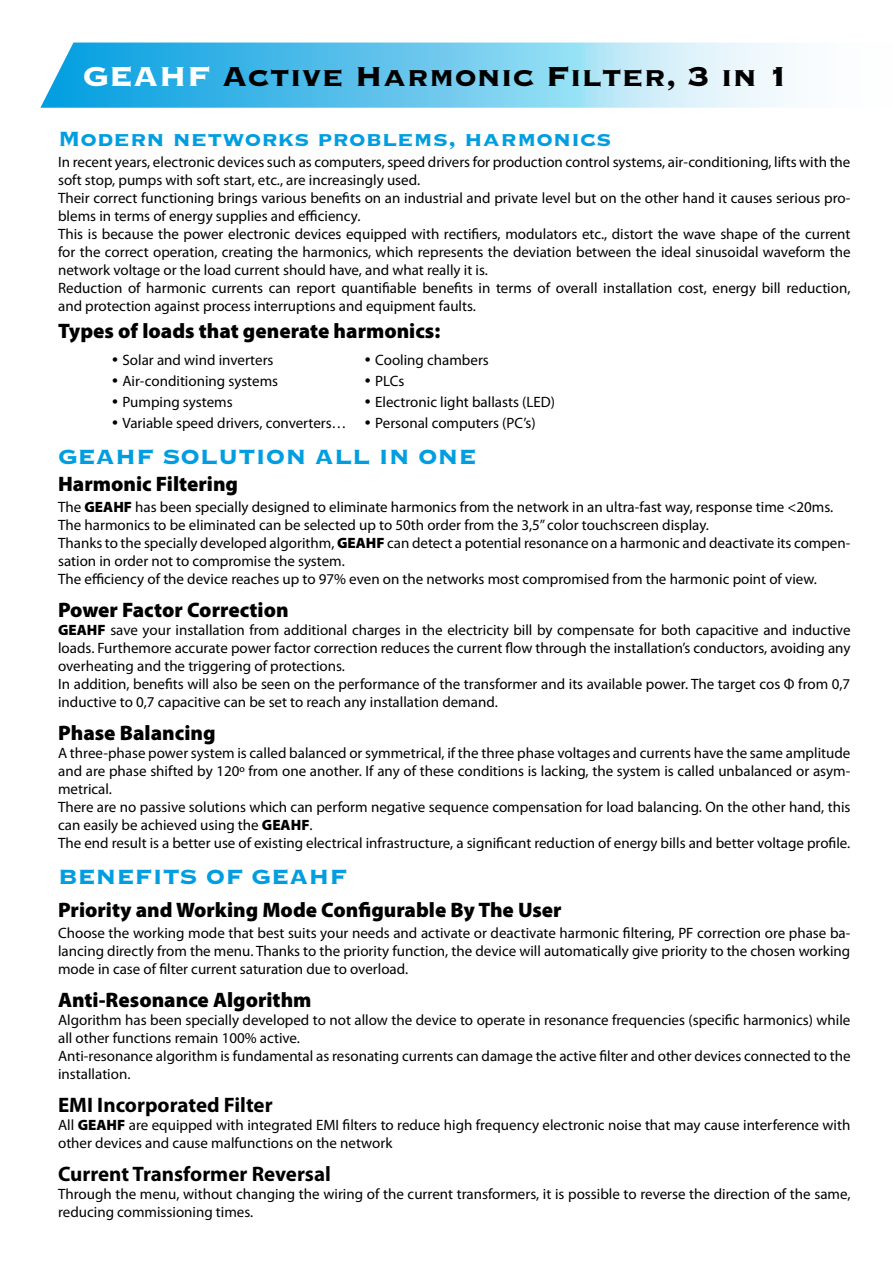
<style>
.page{position:relative;width:893px;height:1263px;background:#fff}
.page>*{position:absolute;margin:0;border:0;box-sizing:border-box;transform-origin:0 0}
.t1{font:36px "Copperplate Gothic Std 33 BC";color:#000}
.t2{font:27px "Copperplate Gothic Std 33 BC";color:#009ee0}
.t3{font:900 21px "Myriad Pro";color:#000}
.t4{font:700 21px "Myriad Pro";color:#000}
.t5{font:15px/18px "Myriad Pro";color:#000}
.s1{color:#fff}
.s2{font-size:21px}
.s3{font-weight:900}
</style>
<div class="page">
<svg style="left:40px;top:43px;width:749px;height:65px;background:#79ccee"></svg>
<h1 class="t1" style="left:83px;top:58px;width:708px"><span class="s1">GEAHF</span> Active Harmonic Filter, 3 in 1</h1>
<h2 class="t2" style="left:58px;top:125px;width:555px">Modern networks problems, harmonics</h2>
<p class="t5" style="left:58px;top:153px;width:794px">In recent years, electronic devices such as computers, speed drivers for production control systems, air-conditioning, lifts with the soft stop, pumps with soft start, etc., are increasingly used.<br>Their correct functioning brings various benefits on an industrial and private level but on the other hand it causes serious pro&shy;blems in terms of energy supplies and efficiency.<br>This is because the power electronic devices equipped with rectifiers, modulators etc., distort the wave shape of the current for the correct operation, creating the harmonics, which represents the deviation between the ideal sinusoidal waveform the network voltage or the load current should have, and what really it is.<br>Reduction of harmonic currents can report quantifiable benefits in terms of overall installation cost, energy bill reduction, and protection against process interruptions and equipment faults.</p>
<h3 class="t3" style="left:58px;top:317px;width:384px">Types of loads that generate harmonics:</h3>
<p class="t5" style="left:112px;top:351px;width:163px"><span class="s2">•</span> Solar and wind inverters</p>
<p class="t5" style="left:112px;top:372px;width:168px"><span class="s2">•</span> Air-conditioning systems</p>
<p class="t5" style="left:112px;top:393px;width:122px"><span class="s2">•</span> Pumping systems</p>
<p class="t5" style="left:112px;top:414px;width:236px"><span class="s2">•</span> Variable speed drivers, converters…</p>
<h2 class="t2" style="left:58px;top:443px;width:420px">GEAHF SOLUTION ALL IN ONE</h2>
<h3 class="t3" style="left:58px;top:470px;width:181px">Harmonic Filtering</h3>
<p class="t5" style="left:58px;top:498px;width:794px">The <span class="s3">GEAHF</span> has been specially designed to eliminate harmonics from the network in an ultra-fast way, response time &lt;20ms.<br>The harmonics to be eliminated can be selected up to 50th order from the 3,5’’ color touchscreen display.<br>Thanks to the specially developed algorithm, <span class="s3">GEAHF</span> can detect a potential resonance on a harmonic and deactivate its compen&shy;sation in order not to compromise the system.<br>The efficiency of the device reaches up to 97% even on the networks most compromised from the harmonic point of view.</p>
<h3 class="t3" style="left:58px;top:596px;width:232px">Power Factor Correction</h3>
<p class="t5" style="left:58px;top:621px;width:794px"><span class="s3">GEAHF</span> save your installation from additional charges in the electricity bill by compensate for both capacitive and inductive loads. Furthemore accurate power factor correction reduces the current flow through the installation’s conductors, avoiding any overheating and the triggering of protections.<br>In addition, benefits will also be seen on the performance of the transformer and its available power. The target cos Φ from 0,7 inductive to 0,7 capacitive can be set to reach any installation demand.</p>
<h3 class="t3" style="left:58px;top:719px;width:159px">Phase Balancing</h3>
<p class="t5" style="left:58px;top:744px;width:794px">A three-phase power system is called balanced or symmetrical, if the three phase voltages and currents have the same amplitude and are phase shifted by 120º from one another. If any of these conditions is lacking, the system is called unbalanced or asym&shy;metrical.<br>There are no passive solutions which can perform negative sequence compensation for load balancing. On the other hand, this can easily be achieved using the <span class="s3">GEAHF</span>.<br>The end result is a better use of existing electrical infrastructure, a significant reduction of energy bills and better voltage profile.</p>
<h2 class="t2" style="left:58px;top:863px;width:291px">BENEFITS OF GEAHF</h2>
<h3 class="t3" style="left:58px;top:896px;width:505px">Priority and Working Mode Configurable By The User</h3>
<p class="t5" style="left:58px;top:924px;width:794px;text-align:justify">Choose the working mode that best suits your needs and activate or deactivate harmonic filtering, PF correction ore phase ba&shy;lancing directly from the menu. Thanks to the priority function, the device will automatically give priority to the chosen working mode in case of filter current saturation due to overload.</p>
<h3 class="t3" style="left:58px;top:986px;width:255px">Anti-Resonance Algorithm</h3>
<p class="t5" style="left:58px;top:1011px;width:794px">Algorithm has been specially developed to not allow the device to operate in resonance frequencies (specific harmonics) while all other functions remain 100% active.<br>Anti-resonance algorithm is fundamental as resonating currents can damage the active filter and other devices connected to the installation.</p>
<h3 class="t4" style="left:58px;top:1091px;width:216px">EMI Incorporated Filter</h3>
<p class="t5" style="left:58px;top:1116px;width:794px">All <span class="s3">GEAHF</span> are equipped with integrated EMI filters to reduce high frequency electronic noise that may cause interference with other devices and cause malfunctions on the network</p>
<h3 class="t4" style="left:58px;top:1160px;width:274px">Current Transformer Reversal</h3>
<p class="t5" style="left:58px;top:1185px;width:794px">Through the menu, without changing the wiring of the current transformers, it is possible to reverse the direction of the same, reducing commissioning times.</p>
<p class="t5" style="left:365px;top:351px;width:125px"><span class="s2">•</span> Cooling chambers</p>
<p class="t5" style="left:365px;top:372px;width:41px"><span class="s2">•</span> PLCs</p>
<p class="t5" style="left:365px;top:393px;width:192px"><span class="s2">•</span> Electronic light ballasts (LED)</p>
<p class="t5" style="left:365px;top:414px;width:172px"><span class="s2">•</span> Personal computers (PC’s)</p>
</div>
